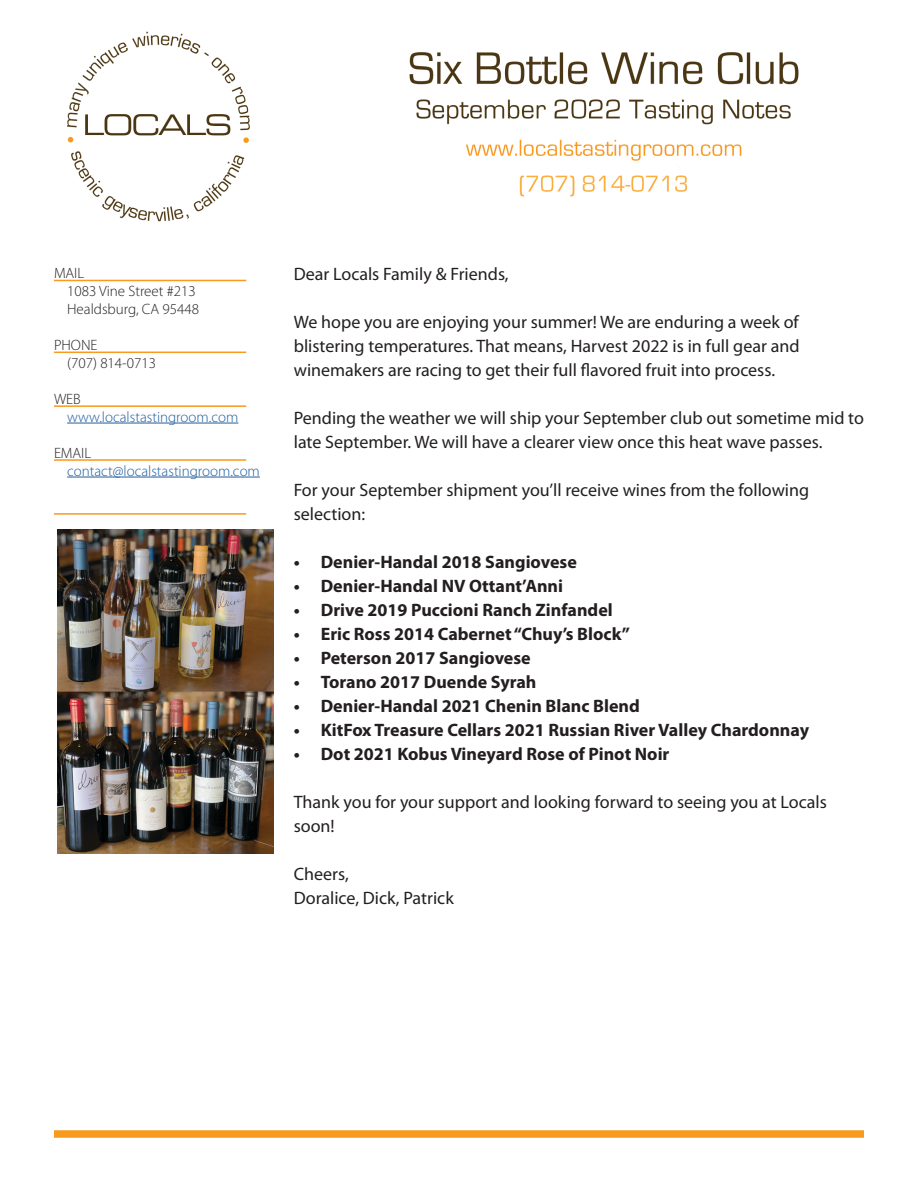
<style>
.page{position:relative;width:918px;height:1188px;background:#fff}
.page>*{position:absolute;margin:0;border:0;box-sizing:border-box;transform-origin:0 0}
.t1{font:18px/24px "Myriad Pro";color:#231f20}
.t2{font:700 18px "Myriad Pro";color:#231f20}
.t3{font:300 15px "Myriad Pro";color:#231f20}
.t4{font:300 15px "Myriad Pro";color:#215e9f}
</style>
<div class="page">
<hr style="left:54px;top:280px;width:192px;height:1px;background:#f89a1c">
<hr style="left:54px;top:352px;width:192px;height:1px;background:#f89a1c">
<hr style="left:54px;top:405px;width:192px;height:2px;background:#f89a1c">
<hr style="left:54px;top:459px;width:192px;height:2px;background:#f89a1c">
<hr style="left:54px;top:513px;width:192px;height:2px;background:#f89a1c">
<hr style="left:67px;top:423px;width:171px;height:1px;background:#215e9f">
<hr style="left:67px;top:477px;width:193px;height:1px;background:#215e9f">
<img style="left:67px;top:31px;width:732px;height:191px">
<div style="left:54px;top:1130px;width:810px;height:8px;background:#f89a1c"></div>
<img style="left:57px;top:529px;width:216px;height:324px">
<p class="t3" style="left:54px;top:264px;width:32px">MAIL</p>
<p class="t3" style="left:67px;top:282px;width:130px">1083 Vine Street #213</p>
<p class="t3" style="left:67px;top:300px;width:134px">Healdsburg, CA 95448</p>
<p class="t3" style="left:54px;top:336px;width:45px">PHONE</p>
<p class="t3" style="left:67px;top:354px;width:90px">(707) 814-0713</p>
<p class="t3" style="left:54px;top:390px;width:28px">WEB</p>
<p class="t4" style="left:67px;top:408px;width:173px">www.localstastingroom.com</p>
<p class="t3" style="left:54px;top:444px;width:39px">EMAIL</p>
<p class="t4" style="left:67px;top:462px;width:194px">contact@localstastingroom.com</p>
<p class="t1" style="left:294px;top:262px;width:216px">Dear Locals Family &amp; Friends,</p>
<p class="t1" style="left:294px;top:310px;width:507px;text-align:justify">We hope you are enjoying your summer! We are enduring a week of blistering temperatures. That means, Harvest 2022 is in full gear and winemakers are racing to get their full flavored fruit into process.</p>
<p class="t1" style="left:294px;top:406px;width:572px">Pending the weather we will ship your September club out sometime mid to late September. We will have a clearer view once this heat wave passes.</p>
<p class="t1" style="left:294px;top:478px;width:517px">For your September shipment you’ll receive wines from the following selection:</p>
<p class="t2" style="left:294px;top:550px;width:285px">• Denier-Handal 2018 Sangiovese</p>
<p class="t2" style="left:294px;top:574px;width:271px">• Denier-Handal NV Ottant’Anni</p>
<p class="t2" style="left:294px;top:598px;width:321px">• Drive 2019 Puccioni Ranch Zinfandel</p>
<p class="t2" style="left:294px;top:622px;width:338px">• Eric Ross 2014 Cabernet “Chuy’s Block”</p>
<p class="t2" style="left:294px;top:646px;width:239px">• Peterson 2017 Sangiovese</p>
<p class="t2" style="left:294px;top:670px;width:244px">• Torano 2017 Duende Syrah</p>
<p class="t2" style="left:294px;top:694px;width:348px">• Denier-Handal 2021 Chenin Blanc Blend</p>
<p class="t2" style="left:294px;top:718px;width:517px">• KitFox Treasure Cellars 2021 Russian River Valley Chardonnay</p>
<p class="t2" style="left:294px;top:742px;width:377px">• Dot 2021 Kobus Vineyard Rose of Pinot Noir</p>
<p class="t1" style="left:294px;top:790px;width:535px">Thank you for your support and looking forward to seeing you at Locals soon!</p>
<p class="t1" style="left:294px;top:862px;width:57px">Cheers,</p>
<p class="t1" style="left:294px;top:886px;width:162px">Doralice, Dick, Patrick</p>
</div>
